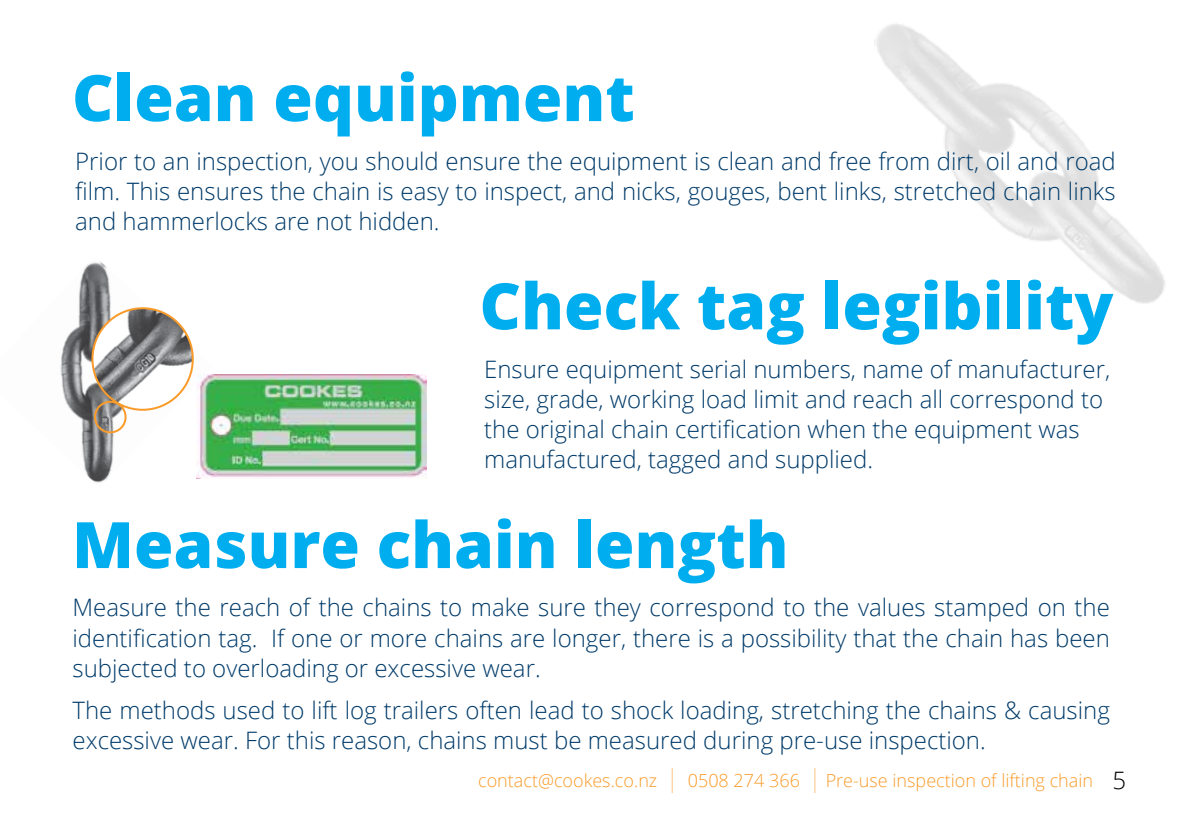
<style>
.page{position:relative;width:1191px;height:840px;background:#fff}
.page>*{position:absolute;margin:0;border:0;box-sizing:border-box;transform-origin:0 0}
.t1{font:800 64px "Open Sans";color:#00aeef}
.t2{font:300 24px/30px "Open Sans";color:#003b6a;text-align:justify}
.t3{font:300 18px "Open Sans";color:#f99b2a}
.s1{font-size:32.4px}
.s2{font-size:24px;color:#000}
</style>
<div class="page">
<img style="left:874px;top:24px;width:291px;height:280px">
<img style="left:60px;top:261px;width:153px;height:222px">
<img style="left:197px;top:375px;width:230px;height:103px">
<img style="left:92px;top:308px;width:101px;height:101px;border-radius:50px">
<div style="left:91px;top:307px;width:103px;height:103px;border:2px solid #f99b2a;border-radius:50%"></div>
<div style="left:94px;top:400px;width:33px;height:33px;border:2px solid #f99b2a;border-radius:50%"></div>
<h1 class="t1" style="left:72px;top:49px;width:564px">Clean equipment</h1>
<p class="t2" style="left:75px;top:145px;width:1042px">Prior to an inspection, you should ensure the equipment is clean and free from dirt, oil and road film. This ensures the chain is easy to inspect, and nicks, gouges, bent links, stretched chain links and hammerlocks are not hidden.</p>
<h1 class="t1" style="left:479px;top:257px;width:635px">Check tag legibility</h1>
<p class="t2" style="left:484px;top:353px;width:627px;text-align:left">Ensure equipment serial numbers, name of manufacturer, size, grade, working load limit and reach all correspond to the original chain certification when the equipment was manufactured, tagged and supplied.</p>
<h1 class="t1" style="left:72px;top:495px;width:718px">Measure chain length</h1>
<p class="t2" style="left:73px;top:591px;width:1038px">Measure the reach of the chains to make sure they correspond to the values stamped on the identification tag. If one or more chains are longer, there is a possibility that the chain has been subjected to overloading or excessive wear.</p>
<p class="t2" style="left:73px;top:693px;width:1038px">The methods used to lift log trailers often lead to shock loading, stretching the chains &amp; causing excessive wear. For this reason, chains must be measured during pre-use inspection.</p>
<p class="t3" style="left:478px;top:767px;width:649px">contact@cookes.co.nz <span class="s1">l</span> 0508 274 366 <span class="s1">l</span> Pre-use inspection of lifting chain <span class="s2">5</span></p>
</div>
